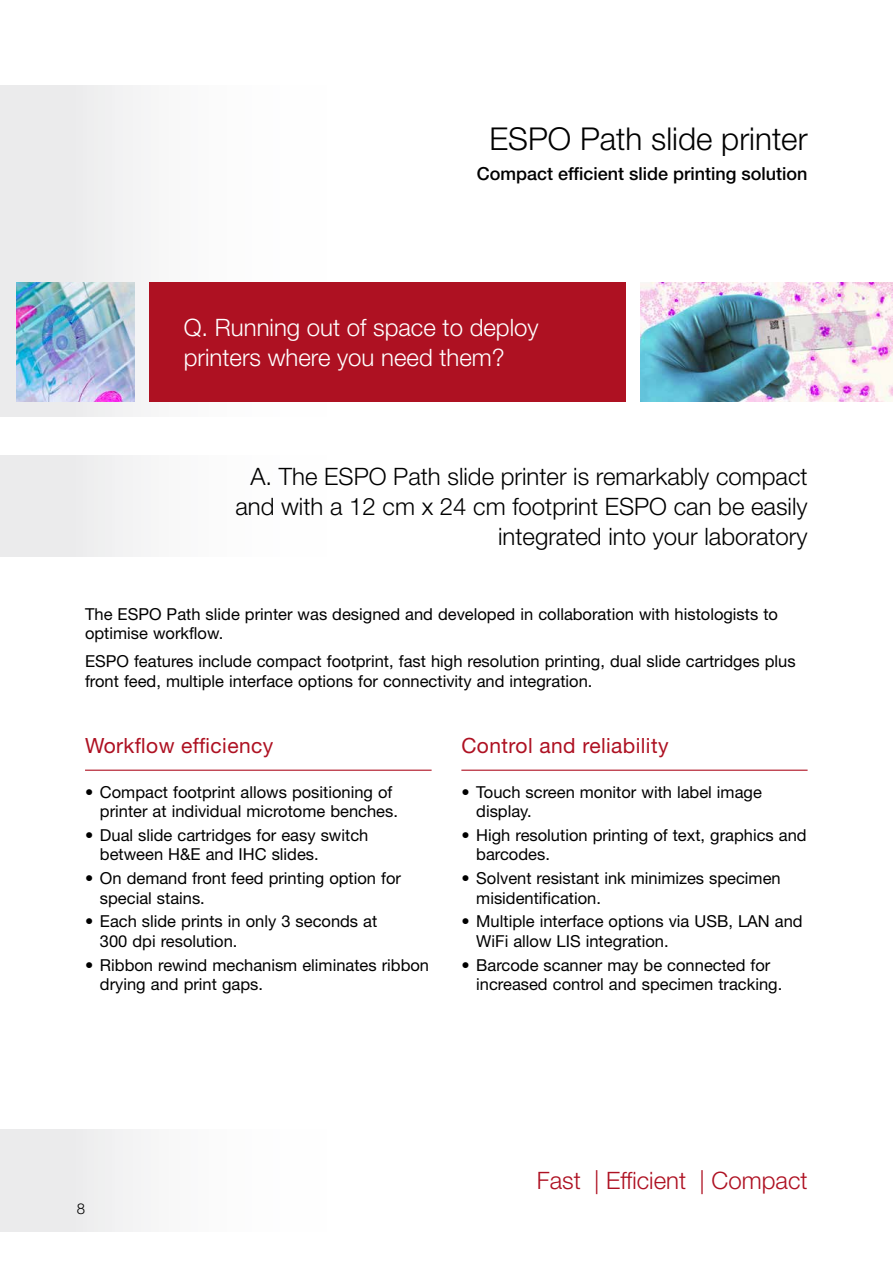
<style>
.page{position:relative;width:893px;height:1263px;background:#fff}
.page>*{position:absolute;margin:0;border:0;box-sizing:border-box;transform-origin:0 0}
.Section_Title{font:300 31.5px "Helvetica Neue LT Std";color:#000}
.Answer_Text_-_Black{font:300 24px/30px "Helvetica Neue LT Std";color:#000;text-align:right}
.Question_Text_-_Whit{font:300 24px/30px "Helvetica Neue LT Std";color:#fff}
.Question_Text_-_Whit-2{font:300 24px "Helvetica Neue LT Std";color:#ae1122}
.Heading_with_Rule{font:21px "Helvetica Neue LT Std";letter-spacing:.02em;color:#ae1122}
.Product_Subtitle_-_B{font:500 18px "Helvetica Neue LT Std";color:#000}
.Body_Text{font:16.5px/19.5px "Helvetica Neue LT Std";color:#000}
.t1{font:300 15px "Helvetica Neue LT Std";color:#000}
</style>
<div class="page">
<div style="left:0;top:1130px;width:893px;height:101px;background:linear-gradient(to right,#f3f3f4,#fff)"></div>
<div style="left:0;top:85px;width:893px;height:332px;background:linear-gradient(to right,#f3f3f4,#fff)"></div>
<img style="left:640px;top:283px;width:253px;height:119px">
<img style="left:16px;top:283px;width:119px;height:119px">
<div style="left:150px;top:283px;width:476px;height:119px;background:#ae1122"></div>
<div style="left:0;top:456px;width:893px;height:101px;background:linear-gradient(to right,#f3f3f4,#fff)"></div>
<hr style="left:85px;top:770px;width:347px;height:1px;background:#ae1122">
<hr style="left:461px;top:770px;width:347px;height:1px;background:#ae1122">
<p class="Section_Title" style="left:490px;top:120px;width:319px">ESPO Path slide printer</p>
<p class="Product_Subtitle_-_B" style="left:477px;top:162px;width:332px">Compact efficient slide printing solution</p>
<p class="Question_Text_-_Whit" style="left:184px;top:312px;width:356px">Q. Running out of space to deploy printers where you need them?</p>
<p class="Answer_Text_-_Black" style="left:235px;top:461px;width:574px">A. The ESPO Path slide printer is remarkably compact and with a 12 cm x 24 cm footprint ESPO can be easily integrated into your laboratory</p>
<p class="Body_Text" style="left:85px;top:604px;width:694px">The ESPO Path slide printer was designed and developed in collaboration with histologists to optimise workflow.</p>
<p class="Body_Text" style="left:85px;top:651px;width:712px">ESPO features include compact footprint, fast high resolution printing, dual slide cartridges plus front feed, multiple interface options for connectivity and integration.</p>
<p class="Heading_with_Rule" style="left:85px;top:733px;width:190px">Workflow efficiency</p>
<p class="Body_Text" style="left:100px;top:782px;width:300px;text-indent:-15px">• Compact footprint allows positioning of printer at individual microtome benches.</p>
<p class="Body_Text" style="left:100px;top:825px;width:270px;text-indent:-15px">• Dual slide cartridges for easy switch between H&amp;E and IHC slides.</p>
<p class="Body_Text" style="left:100px;top:868px;width:303px;text-indent:-15px">• On demand front feed printing option for special stains.</p>
<p class="Body_Text" style="left:100px;top:911px;width:279px;text-indent:-15px">• Each slide prints in only 3 seconds at<br>300 dpi resolution.</p>
<p class="Body_Text" style="left:100px;top:955px;width:331px;text-indent:-15px">• Ribbon rewind mechanism eliminates ribbon drying and print gaps.</p>
<p class="Heading_with_Rule" style="left:461px;top:733px;width:209px">Control and reliability</p>
<p class="Body_Text" style="left:476px;top:782px;width:287px;text-indent:-15px">• Touch screen monitor with label image display.</p>
<p class="Body_Text" style="left:476px;top:825px;width:332px;text-indent:-15px">• High resolution printing of text, graphics and barcodes.</p>
<p class="Body_Text" style="left:476px;top:868px;width:306px;text-indent:-15px">• Solvent resistant ink minimizes specimen misidentification.</p>
<p class="Body_Text" style="left:476px;top:911px;width:328px;text-indent:-15px">• Multiple interface options via USB, LAN and<br>WiFi allow LIS integration.</p>
<p class="Body_Text" style="left:476px;top:955px;width:307px;text-indent:-15px">• Barcode scanner may be connected for increased control and specimen tracking.</p>
<p class="t1" style="left:77px;top:1200px;width:10px">8</p>
<p class="Question_Text_-_Whit-2" style="left:537px;top:1166px;width:272px">Fast | Efficient | Compact</p>
</div>
